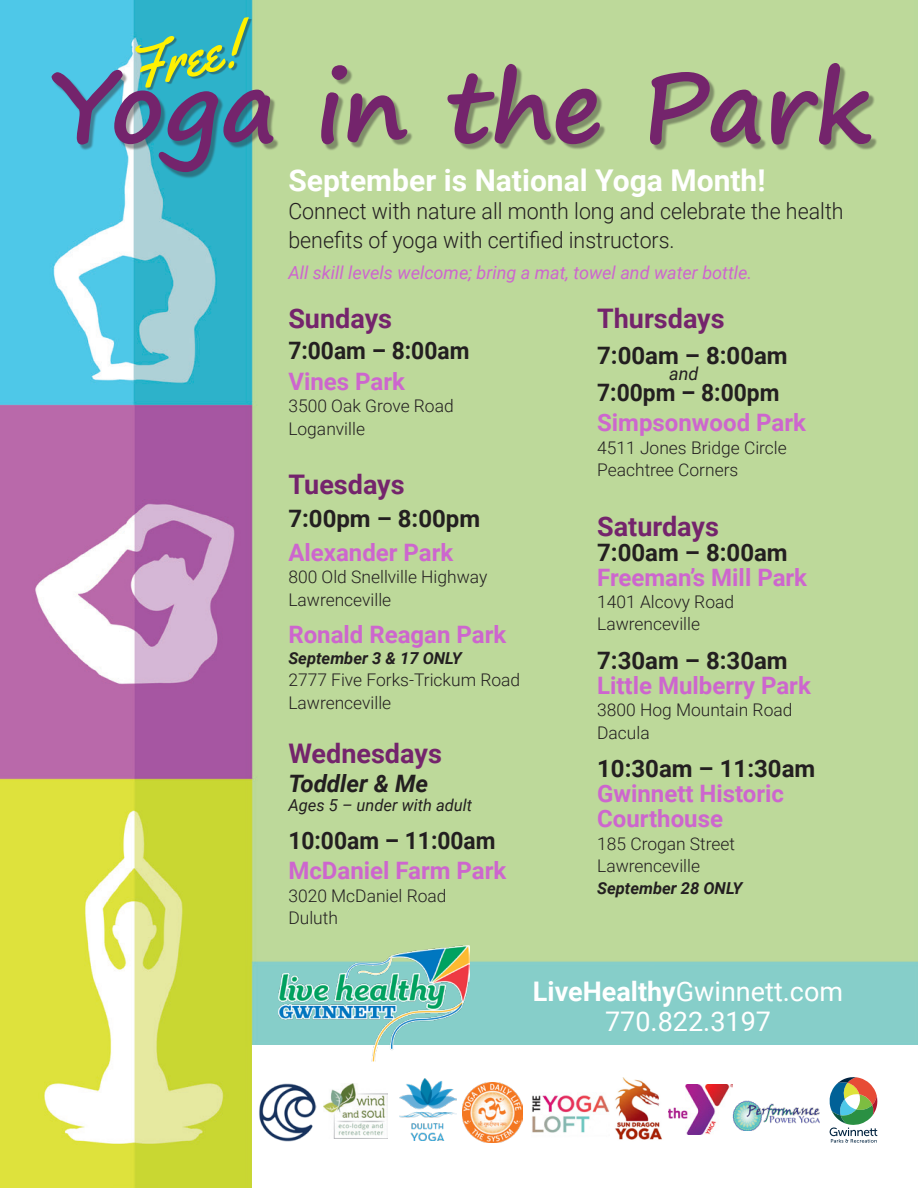
<style>
.page{position:relative;width:918px;height:1188px;background:#fff}
.page>*{position:absolute;margin:0;border:0;box-sizing:border-box;transform-origin:0 0}
.t1{font:700 96.9px "Segoe Print";color:#74246c}
.t2{font:59.55px "Yellowtail";color:#fff101}
.t3{font:700 30px "Roboto";color:#fff}
.t4{font:700 27px "Roboto";color:#74246c}
.t5{font:27px "Roboto";color:#fff}
.t6{font:700 24px/24.9px "Roboto";color:#cd66ce}
.t7{font:700 24px "Roboto";color:#231f20;scale:.95 1}
.t8{font:700 24px "Roboto";color:#231f20}
.t9{font:italic 700 24px "Roboto";color:#231f20}
.t10{font:300 22.5px/28.5px "Roboto";color:#231f20;scale:.95 1}
.t11{font:italic 18px "Roboto";color:#cd66ce}
.t12{font:italic 18px "Roboto";color:#231f20}
.t13{font:300 17.4px/22.4px "Roboto";color:#231f20}
.t14{font:italic 700 16.5px "Roboto";color:#231f20}
.t15{font:italic 16.5px "Roboto";color:#231f20}
.s1{color:#231f20}
.s2{font-weight:700}
</style>
<div class="page">
<img style="left:0;top:0;width:918px;height:1188px">
<div style="left:252px;top:1045px;width:666px;height:143px;background:#fff"></div>
<div style="left:54px;top:66px;width:824px;height:112px;background:#231f20;opacity:.4"></div>
<div style="left:137px;top:19px;width:115px;height:72px;background:#231f20;opacity:.4"></div>
<img style="left:279px;top:945px;width:190px;height:117px">
<img style="left:462px;top:1083px;width:61px;height:60px">
<img style="left:400px;top:1079px;width:56px;height:61px">
<img style="left:259px;top:1083px;width:57px;height:58px">
<img style="left:323px;top:1083px;width:64px;height:55px">
<svg style="left:830px;top:1077px;width:47px;height:66px"></svg>
<img style="left:532px;top:1095px;width:78px;height:38px">
<img style="left:615px;top:1077px;width:47px;height:63px">
<img style="left:668px;top:1085px;width:65px;height:49px">
<img style="left:728px;top:1101px;width:92px;height:29px">
<p class="t2" style="left:120px;top:34px;width:114px;rotate:-14deg">Free!</p>
<p class="t1" style="left:51px;top:19px;width:822px">Yoga in the Park</p>
<p class="t3" style="left:288px;top:159px;width:479px">September is National Yoga Month!</p>
<p class="t10" style="left:288px;top:196px;width:586px">Connect with nature all month long and celebrate the health benefits of yoga with certified instructors.</p>
<p class="t11" style="left:288px;top:260px;width:465px">All skill levels welcome; bring a mat, towel and water bottle.</p>
<p class="t4" style="left:288px;top:299px;width:105px">Sundays</p>
<p class="t7" style="left:288px;top:334px;width:192px">7:00am – 8:00am</p>
<p class="t6" style="left:288px;top:368px;width:118px">Vines Park</p>
<p class="t13" style="left:288px;top:394px;width:167px">3500 Oak Grove Road<br>Loganville</p>
<p class="t4" style="left:288px;top:466px;width:118px">Tuesdays</p>
<p class="t8" style="left:288px;top:501px;width:193px">7:00pm – 8:00pm</p>
<p class="t6" style="left:288px;top:539px;width:167px">Alexander Park</p>
<p class="t13" style="left:288px;top:565px;width:200px">800 Old Snellville Highway<br>Lawrenceville</p>
<p class="t6" style="left:288px;top:621px;width:219px">Ronald Reagan Park</p>
<p class="t14" style="left:288px;top:647px;width:175px">September 3 &amp; 17 ONLY</p>
<p class="t13" style="left:288px;top:668px;width:233px">2777 Five Forks-Trickum Road<br>Lawrenceville</p>
<p class="t4" style="left:288px;top:734px;width:155px">Wednesdays</p>
<p class="t9" style="left:288px;top:766px;width:141px">Toddler &amp; Me</p>
<p class="t15" style="left:288px;top:794px;width:185px">Ages 5 – under with adult</p>
<p class="t7" style="left:288px;top:823px;width:220px">10:00am – 11:00am</p>
<p class="t6" style="left:288px;top:857px;width:220px">McDaniel Farm Park</p>
<p class="t13" style="left:288px;top:884px;width:160px">3020 McDaniel Road<br>Duluth</p>
<p class="t4" style="left:597px;top:299px;width:129px">Thursdays</p>
<p class="t8" style="left:597px;top:338px;width:192px">7:00am – 8:00am</p>
<p class="t12" style="left:669px;top:361px;width:31px">and</p>
<p class="t7" style="left:597px;top:376px;width:193px">7:00pm – 8:00pm</p>
<p class="t6" style="left:597px;top:410px;width:210px">Simpsonwood Park</p>
<p class="t13" style="left:597px;top:436px;width:191px">4511 Jones Bridge Circle<br>Peachtree Corners</p>
<p class="t4" style="left:597px;top:507px;width:123px">Saturdays</p>
<p class="t6" style="left:597px;top:539px;width:211px"><span class="s1">7:00am – 8:00am<br></span>Freeman’s Mill Park</p>
<p class="t13" style="left:597px;top:590px;width:139px">1401 Alcovy Road<br>Lawrenceville</p>
<p class="t6" style="left:597px;top:647px;width:215px"><span class="s1">7:30am – 8:30am<br></span>Little Mulberry Park</p>
<p class="t13" style="left:597px;top:698px;width:197px">3800 Hog Mountain Road<br>Dacula</p>
<p class="t6" style="left:597px;top:756px;width:220px"><span class="s1">10:30am – 11:30am<br></span>Gwinnett Historic<br>Courthouse</p>
<p class="t13" style="left:597px;top:832px;width:140px">185 Crogan Street<br>Lawrenceville</p>
<p class="t14" style="left:597px;top:877px;width:147px">September 28 ONLY</p>
<p class="t5" style="left:533px;top:973px;width:312px"><span class="s2">LiveHealthy</span>Gwinnett.com</p>
<p class="t5" style="left:605px;top:1003px;width:167px">770.822.3197</p>
</div>
